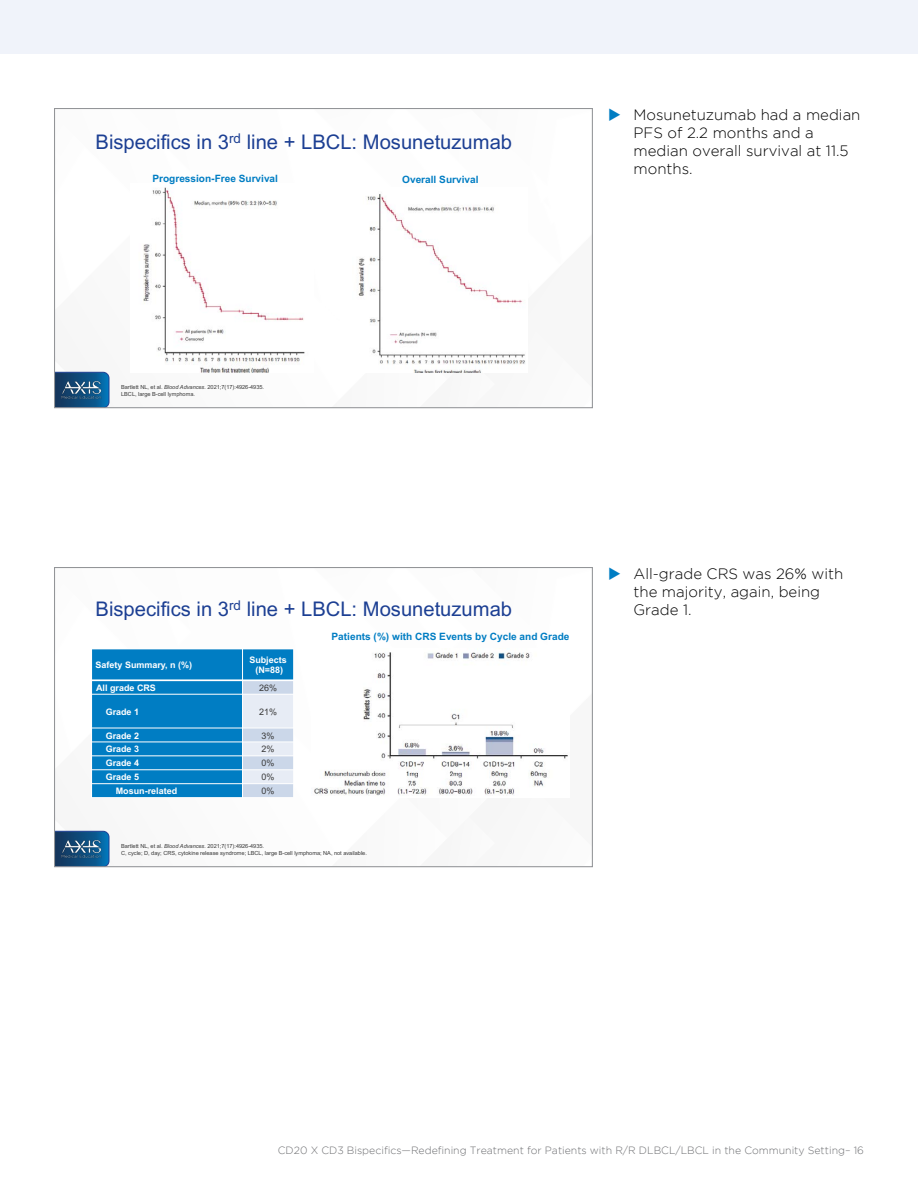
<style>
.page{position:relative;width:918px;height:1188px;background:#fff}
.page>*{position:absolute;margin:0;border:0;box-sizing:border-box;transform-origin:0 0}
.t1{font:20.25px "Arial";color:#1c3f93}
.t2{font:300 15px/18px "Gotham";color:#000}
.t3{font:300 10.5px "Gotham";color:#6d6e71}
.t4{font:700 10.05px "Arial";color:#007dc3}
.t5{font:700 9px/10.6px "Arial";color:#fff;text-align:center}
.t6{font:9px "Arial";color:#3a3a3a}
.t7{font:5.55px/6.8px "Arial";letter-spacing:-.005em;color:#3a3a3a}
.s1{font-style:italic}
.s2{color:#007dc3}
</style>
<div class="page">
<div style="left:0;top:0;width:918px;height:54px;background:#f0f3fa"></div>
<svg style="left:56px;top:831px;width:53px;height:34px"></svg>
<img style="left:61px;top:834px;width:40px;height:31px">
<img style="left:314px;top:652px;width:254px;height:144px">
<div style="left:92px;top:649px;width:151px;height:31px;background:#007dc3"></div>
<div style="left:243px;top:649px;width:51px;height:31px;background:#007dc3"></div>
<div style="left:92px;top:680px;width:151px;height:14px;background:#007dc3"></div>
<div style="left:243px;top:680px;width:51px;height:14px;background:#cbd7e9"></div>
<div style="left:92px;top:694px;width:151px;height:34px;background:#007dc3"></div>
<div style="left:243px;top:694px;width:51px;height:34px;background:#e7ecf5"></div>
<div style="left:92px;top:728px;width:151px;height:14px;background:#007dc3"></div>
<div style="left:243px;top:728px;width:51px;height:14px;background:#cbd7e9"></div>
<div style="left:92px;top:742px;width:151px;height:14px;background:#007dc3"></div>
<div style="left:243px;top:742px;width:51px;height:14px;background:#e7ecf5"></div>
<div style="left:92px;top:756px;width:151px;height:14px;background:#007dc3"></div>
<div style="left:243px;top:756px;width:51px;height:14px;background:#cbd7e9"></div>
<div style="left:92px;top:770px;width:151px;height:14px;background:#007dc3"></div>
<div style="left:243px;top:770px;width:51px;height:14px;background:#e7ecf5"></div>
<div style="left:92px;top:784px;width:151px;height:14px;background:#007dc3"></div>
<div style="left:243px;top:784px;width:51px;height:14px;background:#cbd7e9"></div>
<hr style="left:242px;top:649px;width:1px;height:149px;background:#fff">
<hr style="left:91px;top:679px;width:203px;height:2px;background:#fff">
<hr style="left:91px;top:694px;width:203px;height:1px;background:#fff">
<hr style="left:91px;top:728px;width:203px;height:1px;background:#fff">
<hr style="left:91px;top:742px;width:203px;height:1px;background:#fff">
<hr style="left:91px;top:756px;width:203px;height:1px;background:#fff">
<hr style="left:91px;top:769px;width:203px;height:1px;background:#fff">
<hr style="left:91px;top:783px;width:203px;height:1px;background:#fff">
<hr style="left:293px;top:649px;width:1px;height:149px;background:#fff">
<hr style="left:91px;top:649px;width:203px;height:1px;background:#fff">
<hr style="left:91px;top:797px;width:203px;height:1px;background:#fff">
<div style="left:54px;top:567px;width:539px;height:300px;border:1px solid #939598"></div>
<svg style="left:56px;top:372px;width:53px;height:34px"></svg>
<img style="left:61px;top:375px;width:40px;height:31px">
<img style="left:143px;top:187px;width:162px;height:185px">
<img style="left:358px;top:194px;width:167px;height:178px">
<div style="left:54px;top:108px;width:539px;height:300px;border:1px solid #939598"></div>
<h1 class="t1" style="left:96px;top:128px;width:418px">Bispecifics in 3<sup>rd</sup> line + LBCL: Mosunetuzumab</h1>
<h3 class="t4" style="left:152px;top:171px;width:127px">Progression-Free Survival</h3>
<h3 class="t4" style="left:402px;top:173px;width:78px">Overall Survival</h3>
<p class="t7" style="left:121px;top:384px;width:144px">Bartlett NL, et al. <span class="s1">Blood Advances.</span> 2021;7(17):4926-4935.<br>LBCL, large B-cell lymphoma.</p>
<h2 class="t2" style="left:634px;top:105px;width:228px;text-indent:-26px"><span class="s2">◆</span> Mosunetuzumab had a median<br>PFS of 2.2 months and a median overall survival at 11.5 months.</h2>
<h2 class="t2" style="left:608px;top:564px;width:237px;text-align:center"><span class="s2">◆</span> All-grade CRS was 26% with the majority, again, being</h2>
<h1 class="t1" style="left:96px;top:595px;width:418px">Bispecifics in 3<sup>rd</sup> line + LBCL: Mosunetuzumab</h1>
<h2 class="t2" style="left:634px;top:600px;width:60px">Grade 1.</h2>
<h3 class="t5" style="left:96px;top:660px;width:98px">Safety Summary, n (%)</h3>
<h3 class="t5" style="left:249px;top:654px;width:39px">Subjects (N=88)</h3>
<h3 class="t5" style="left:96px;top:682px;width:61px">All grade CRS</h3>
<h3 class="t6" style="left:259px;top:681px;width:19px">26%</h3>
<h3 class="t5" style="left:106px;top:706px;width:35px">Grade 1</h3>
<h3 class="t6" style="left:259px;top:705px;width:19px">21%</h3>
<h3 class="t5" style="left:106px;top:730px;width:35px">Grade 2</h3>
<h3 class="t6" style="left:262px;top:729px;width:14px">3%</h3>
<h3 class="t5" style="left:106px;top:744px;width:35px">Grade 3</h3>
<h3 class="t6" style="left:262px;top:743px;width:14px">2%</h3>
<h3 class="t5" style="left:106px;top:758px;width:35px">Grade 4</h3>
<h3 class="t6" style="left:262px;top:757px;width:14px">0%</h3>
<h3 class="t5" style="left:106px;top:772px;width:35px">Grade 5</h3>
<h3 class="t6" style="left:262px;top:771px;width:14px">0%</h3>
<h3 class="t5" style="left:116px;top:786px;width:63px">Mosun-related</h3>
<h3 class="t6" style="left:262px;top:785px;width:14px">0%</h3>
<h3 class="t4" style="left:332px;top:629px;width:239px">Patients (%) with CRS Events by Cycle and Grade</h3>
<p class="t7" style="left:121px;top:843px;width:247px">Bartlett NL, et al. <span class="s1">Blood Advances.</span> 2021;7(17):4926-4935.<br>C, cycle; D, day; CRS, cytokine release syndrome; LBCL, large B-cell lymphoma; NA, not available.</p>
<h3 class="t3" style="left:278px;top:1144px;width:588px">CD20 X CD3 Bispecifics—Redefining Treatment for Patients with R/R DLBCL/LBCL in the Community Setting– 16</h3>
</div>
